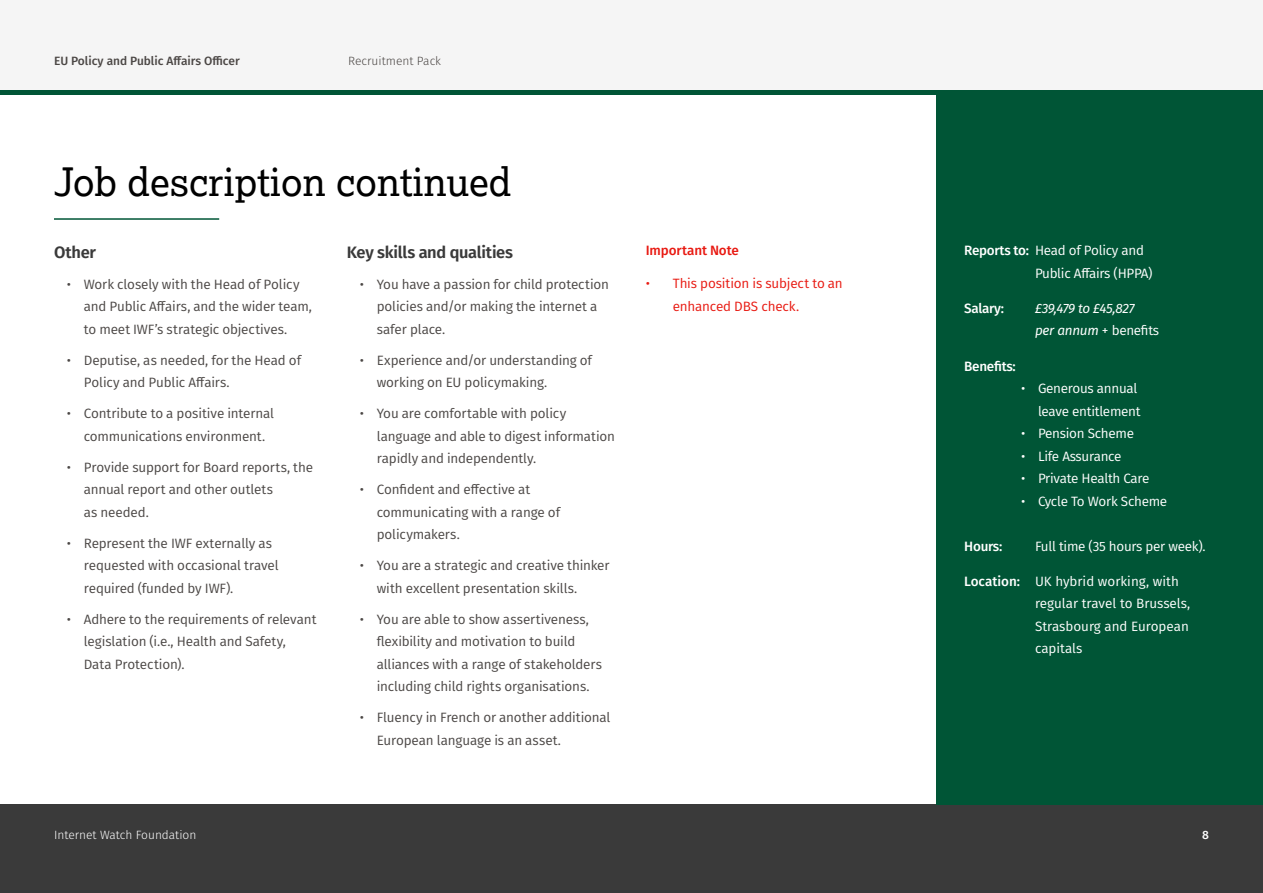
<style>
.page{position:relative;width:1263px;height:893px;background:#fff}
.page>*{position:absolute;margin:0;border:0;box-sizing:border-box;transform-origin:0 0}
.t1{font:39px "Lexia";color:#000}
.t2{font:600 16.5px "Fira Sans";letter-spacing:-.015em;color:#3a3a3a}
.t3{font:13.5px/22.5px "Fira Sans";letter-spacing:-.01em;color:#4b4745}
.t4{font:13.5px/22.5px "Fira Sans";letter-spacing:-.02em;color:#fff}
.t5{font:13.5px/22.5px "Fira Sans";color:#fff}
.t6{font:13.5px/22.5px "Fira Sans";letter-spacing:-.01em;color:#e81911}
.t7{font:italic 13.5px/22.5px "Fira Sans";letter-spacing:-.03em;color:#fff}
.t8{font:500 13.5px "Fira Sans";letter-spacing:-.02em;color:#fff}
.t9{font:500 13.5px "Fira Sans";letter-spacing:-.01em;color:#e81911}
.t10{font:500 12px "Fira Sans";color:#4b4745}
.t11{font:300 12px "Fira Sans";color:#fff}
.t12{font:300 12px "Fira Sans";color:#4b4745}
.t13{font:500 12px "Fira Sans";color:#fff}
.s1{font-weight:500}
.s2{font-style:normal}
</style>
<div class="page">
<div style="left:0;top:0;width:1263px;height:91px;background:#f5f5f5"></div>
<div style="left:0;top:805px;width:1263px;height:88px;background:#3a3a3a"></div>
<div style="left:0;top:90px;width:1263px;height:5px;background:#005536"></div>
<div style="left:936px;top:95px;width:327px;height:710px;background:#005536"></div>
<hr style="left:54px;top:218px;width:165px;height:2px;background:#005536">
<p class="t10" style="left:54px;top:51px;width:187px">EU Policy and Public Affairs Officer</p>
<p class="t12" style="left:348px;top:52px;width:95px">Recruitment Pack</p>
<h1 class="t1" style="left:54px;top:158px;width:459px">Job description continued</h1>
<p class="t2" style="left:54px;top:239px;width:44px">Other</p>
<p class="t3" style="left:84px;top:273px;width:230px;text-indent:-17px">• Work closely with the Head of Policy and Public Affairs, and the wider team, to meet IWF’s strategic objectives.</p>
<p class="t3" style="left:84px;top:349px;width:219px;text-indent:-17px">• Deputise, as needed, for the Head of<br>Policy and Public Affairs.</p>
<p class="t3" style="left:67px;top:402px;width:209px;text-align:center">• Contribute to a positive internal communications environment.</p>
<p class="t3" style="left:84px;top:456px;width:231px;text-indent:-17px">• Provide support for Board reports, the annual report and other outlets<br>as needed.</p>
<p class="t3" style="left:84px;top:532px;width:197px;text-indent:-17px">• Represent the IWF externally as requested with occasional travel required (funded by IWF).</p>
<p class="t3" style="left:84px;top:608px;width:234px;text-indent:-17px">• Adhere to the requirements of relevant legislation (i.e., Health and Safety,<br>Data Protection).</p>
<p class="t2" style="left:347px;top:239px;width:168px">Key skills and qualities</p>
<p class="t3" style="left:377px;top:273px;width:234px;text-indent:-17px">• You have a passion for child protection policies and/or making the internet a safer place.</p>
<p class="t3" style="left:377px;top:349px;width:217px;text-indent:-17px">• Experience and/or understanding of working on EU policymaking.</p>
<p class="t3" style="left:377px;top:402px;width:240px;text-indent:-17px">• You are comfortable with policy language and able to digest information rapidly and independently.</p>
<p class="t3" style="left:377px;top:478px;width:185px;text-indent:-17px">• Confident and effective at communicating with a range of policymakers.</p>
<p class="t3" style="left:377px;top:554px;width:234px;text-indent:-17px">• You are a strategic and creative thinker with excellent presentation skills.</p>
<p class="t3" style="left:377px;top:608px;width:227px;text-indent:-17px">• You are able to show assertiveness, flexibility and motivation to build alliances with a range of stakeholders including child rights organisations.</p>
<p class="t3" style="left:377px;top:706px;width:235px;text-indent:-17px">• Fluency in French or another additional<br>European language is an asset.</p>
<p class="t9" style="left:646px;top:240px;width:95px">Important Note</p>
<p class="t6" style="left:673px;top:272px;width:172px;text-indent:-27px">• This position is subject to an enhanced DBS check.</p>
<p class="t4" style="left:1035px;top:239px;width:119px;text-indent:-71px"><span class="s1">Reports to:</span> Head of Policy and<br>Public Affairs (HPPA)</p>
<p class="t8" style="left:964px;top:297px;width:41px">Salary:</p>
<p class="t7" style="left:1035px;top:296px;width:126px">£39,479 to £45,827<br>per annum <span class="s2">+ benefits</span></p>
<p class="t8" style="left:964px;top:355px;width:53px">Benefits:</p>
<p class="t4" style="left:1021px;top:377px;width:121px;text-align:right">• Generous annual leave entitlement</p>
<p class="t4" style="left:1021px;top:422px;width:114px">• Pension Scheme</p>
<p class="t4" style="left:1021px;top:444px;width:102px">• Life Assurance</p>
<p class="t4" style="left:1021px;top:467px;width:130px">• Private Health Care</p>
<p class="t4" style="left:1021px;top:489px;width:148px">• Cycle To Work Scheme</p>
<p class="t8" style="left:964px;top:535px;width:40px">Hours:</p>
<p class="t4" style="left:1035px;top:534px;width:172px">Full time (35 hours per week).</p>
<p class="t5" style="left:1035px;top:570px;width:157px;text-indent:-71px"><span class="s1">Location:</span> UK hybrid working, with regular travel to Brussels,<br>Strasbourg and European capitals</p>
<p class="t11" style="left:54px;top:826px;width:144px">Internet Watch Foundation</p>
<p class="t13" style="left:1202px;top:825px;width:8px">8</p>
</div>
